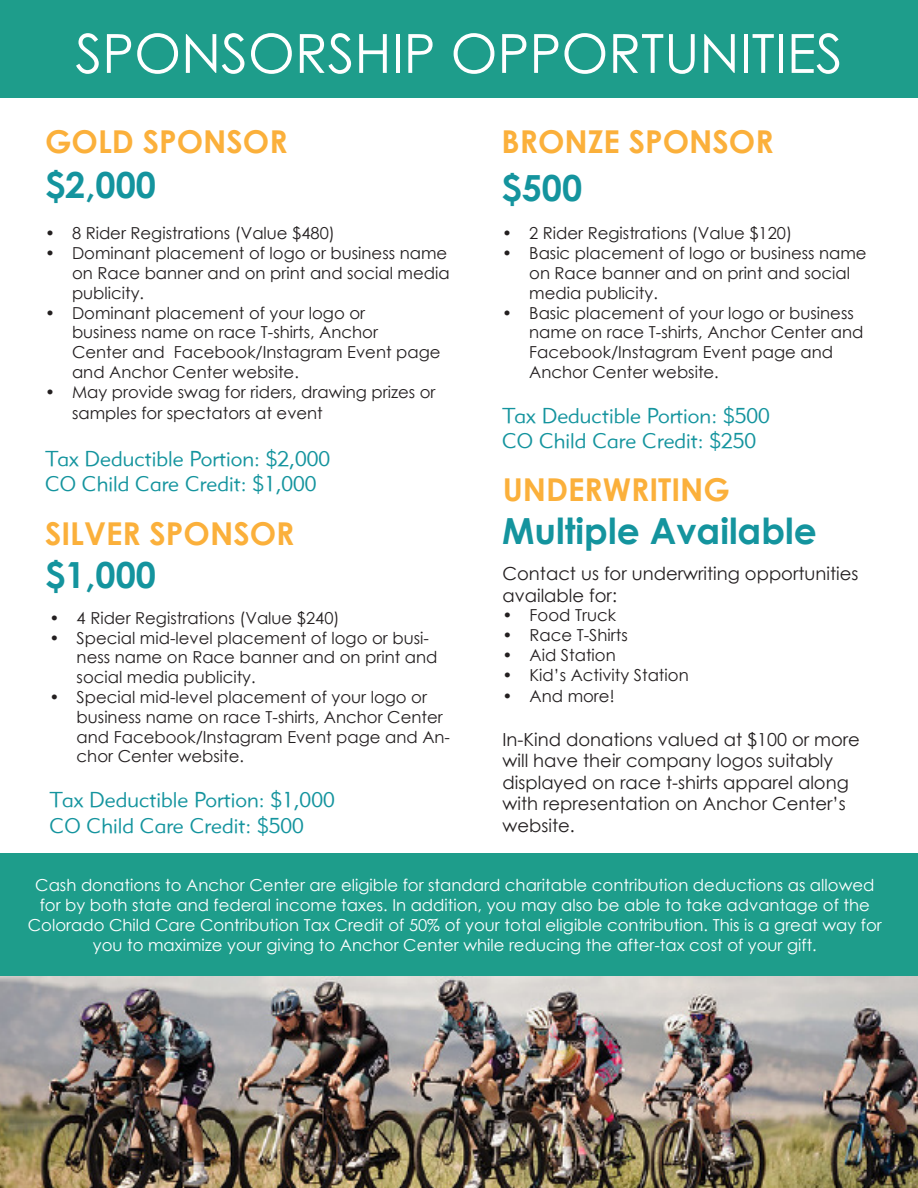
<style>
.page{position:relative;width:918px;height:1188px;background:#fff}
.page>*{position:absolute;margin:0;border:0;box-sizing:border-box;transform-origin:0 0}
.t1{font:54px "Century Gothic";color:#fff}
.t2{font:700 36px "Century Gothic";color:#14949e}
.t3{font:700 31.5px "Century Gothic";color:#fbb03b}
.t4{font:21px "Metro Lite LT Two";color:#14949e}
.t5{font:18px/21.6px "Century Gothic";color:#231f20}
.t6{font:16.5px/19.8px "Century Gothic";color:#231f20}
.t7{font:16.5px/19.8px "Century Gothic";color:#fff;text-align:center}
</style>
<div class="page">
<div style="left:0;top:0;width:918px;height:97px;background:#1e9d8b"></div>
<div style="left:0;top:854px;width:918px;height:122px;background:#1e9d8b"></div>
<img style="left:0;top:976px;width:918px;height:212px">
<p class="t1" style="left:75px;top:16px;width:769px">SPONSORSHIP OPPORTUNITIES</p>
<p class="t3" style="left:45px;top:118px;width:244px">GOLD SPONSOR</p>
<p class="t2" style="left:45px;top:158px;width:112px">$2,000</p>
<p class="t6" style="left:45px;top:223px;width:291px">• 8 Rider Registrations (Value $480)</p>
<p class="t6" style="left:72px;top:243px;width:379px;text-indent:-27px">• Dominant placement of logo or business name on Race banner and on print and social media publicity.</p>
<p class="t6" style="left:72px;top:302px;width:370px;text-indent:-27px">• Dominant placement of your logo or<br>business name on race T-shirts, Anchor<br>Center and Facebook/Instagram Event page and Anchor Center website.</p>
<p class="t6" style="left:72px;top:381px;width:365px;line-height:21.6px;text-indent:-27px">• May provide swag for riders, drawing prizes or samples for spectators at event</p>
<p class="t4" style="left:45px;top:446px;width:287px">Tax Deductible Portion: $2,000</p>
<p class="t4" style="left:45px;top:471px;width:273px">CO Child Care Credit: $1,000</p>
<p class="t3" style="left:45px;top:509px;width:251px">SILVER SPONSOR</p>
<p class="t2" style="left:45px;top:547px;width:112px">$1,000</p>
<p class="t6" style="left:50px;top:608px;width:291px">• 4 Rider Registrations (Value $240)</p>
<p class="t6" style="left:77px;top:628px;width:362px;text-indent:-27px">• Special mid-level placement of logo or busi&shy;ness name on Race banner and on print and social media publicity.</p>
<p class="t6" style="left:77px;top:687px;width:375px;text-indent:-27px">• Special mid-level placement of your logo or business name on race T-shirts, Anchor Center and Facebook/Instagram Event page and An&shy;chor Center website.</p>
<p class="t4" style="left:50px;top:787px;width:287px">Tax Deductible Portion: $1,000</p>
<p class="t4" style="left:50px;top:813px;width:256px">CO Child Care Credit: $500</p>
<p class="t3" style="left:502px;top:118px;width:274px">BRONZE SPONSOR</p>
<p class="t2" style="left:502px;top:161px;width:82px">$500</p>
<p class="t6" style="left:502px;top:223px;width:291px">• 2 Rider Registrations (Value $120)</p>
<p class="t6" style="left:529px;top:243px;width:339px;text-indent:-27px">• Basic placement of logo or business name on Race banner and on print and social media publicity.</p>
<p class="t6" style="left:529px;top:302px;width:336px;text-indent:-27px">• Basic placement of your logo or business name on race T-shirts, Anchor Center and Facebook/Instagram Event page and Anchor Center website.</p>
<p class="t4" style="left:502px;top:403px;width:269px">Tax Deductible Portion: $500</p>
<p class="t4" style="left:502px;top:428px;width:256px">CO Child Care Credit: $250</p>
<p class="t3" style="left:503px;top:465px;width:229px">UNDERWRITING</p>
<p class="t2" style="left:502px;top:504px;width:316px">Multiple Available</p>
<p class="t5" style="left:503px;top:562px;width:357px">Contact us for underwriting opportunities available for:</p>
<p class="t6" style="left:503px;top:605px;width:115px">• Food Truck</p>
<p class="t6" style="left:503px;top:625px;width:127px">• Race T-Shirts</p>
<p class="t6" style="left:503px;top:645px;width:115px">• Aid Station</p>
<p class="t6" style="left:503px;top:665px;width:188px">• Kid’s Activity Station</p>
<p class="t6" style="left:503px;top:686px;width:113px">• And more!</p>
<p class="t5" style="left:503px;top:728px;width:359px">In-Kind donations valued at $100 or more will have their company logos suitably displayed on race t-shirts apparel along with representation on Anchor Center’s website.</p>
<p class="t7" style="left:28px;top:875px;width:855px">Cash donations to Anchor Center are eligible for standard charitable contribution deductions as allowed for by both state and federal income taxes. In addition, you may also be able to take advantage of the Colorado Child Care Contribution Tax Credit of 50% of your total eligible contribution. This is a great way for you to maximize your giving to Anchor Center while reducing the after-tax cost of your gift.</p>
</div>
